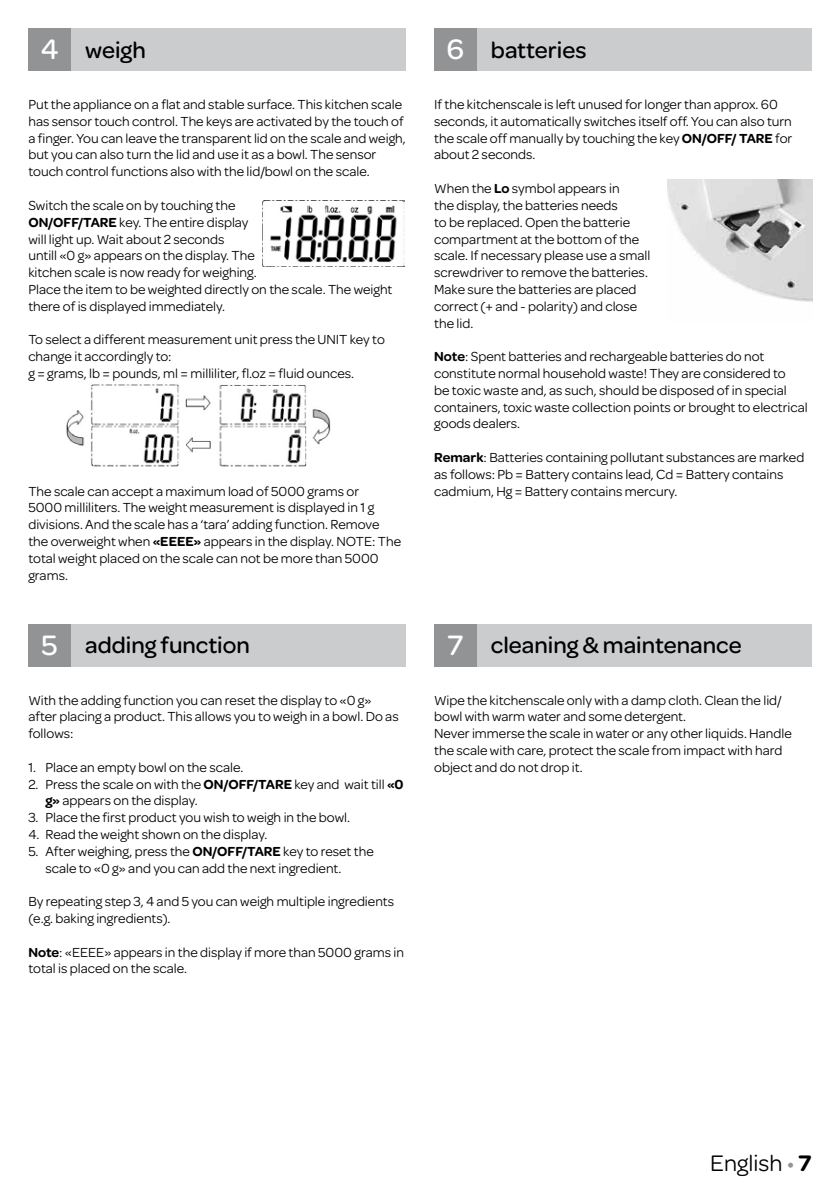
<style>
.page{position:relative;width:840px;height:1191px;background:#fff}
.page>*{position:absolute;margin:0;border:0;box-sizing:border-box;transform-origin:0 0}
.t1{font:500 24px "Omnes";color:#000}
.t2{font:24px "Omnes";color:#000}
.t3{font:14px/16.8px "Omnes";color:#000}
.s1{font-size:30px;color:#fff}
.s2{font-weight:600}
.s3{color:#929395}
</style>
<div class="page">
<div style="left:57px;top:28px;width:348px;height:43px;background:#cacccd"></div>
<div style="left:28px;top:28px;width:43px;height:43px;background:#929395"></div>
<div style="left:57px;top:624px;width:348px;height:42px;background:#cacccd"></div>
<div style="left:28px;top:624px;width:43px;height:42px;background:#929395"></div>
<div style="left:462px;top:28px;width:349px;height:43px;background:#cacccd"></div>
<div style="left:434px;top:28px;width:42px;height:43px;background:#929395"></div>
<div style="left:462px;top:624px;width:349px;height:42px;background:#cacccd"></div>
<div style="left:434px;top:624px;width:42px;height:42px;background:#929395"></div>
<img style="left:262px;top:201px;width:142px;height:65px">
<img style="left:66px;top:384px;width:265px;height:82px">
<img style="left:667px;top:179px;width:144px;height:123px">
<h1 class="t1" style="left:41px;top:33px;width:106px"><span class="s1">4</span> weigh</h1>
<p class="t3" style="left:28px;top:95px;width:379px">Put the appliance on a flat and stable surface. This kitchen scale has sensor touch control. The keys are activated by the touch of a finger. You can leave the transparent lid on the scale and weigh, but you can also turn the lid and use it as a bowl. The sensor touch control functions also with the lid/bowl on the scale.</p>
<p class="t3" style="left:28px;top:196px;width:365px">Switch the scale on by touching the<br><span class="s2">ON/OFF/TARE</span> key. The entire display<br>will light up. Wait about 2 seconds<br>untill «0 g» appears on the display. The<br>kitchen scale is now ready for weighing.<br>Place the item to be weighted directly on the scale. The weight there of is displayed immediately.</p>
<p class="t3" style="left:28px;top:330px;width:358px">To select a different measurement unit press the UNIT key to change it accordingly to:<br>g = grams, lb = pounds, ml = milliliter, fl.oz = fluid ounces.</p>
<p class="t3" style="left:28px;top:482px;width:374px">The scale can accept a maximum load of 5000 grams or<br>5000 milliliters. The weight measurement is displayed in 1 g divisions. And the scale has a ‘tara’ adding function. Remove the overweight when <span class="s2">«EEEE»</span> appears in the display. NOTE: The total weight placed on the scale can not be more than 5000 grams.</p>
<h1 class="t1" style="left:42px;top:629px;width:210px"><span class="s1">5</span> adding function</h1>
<p class="t3" style="left:28px;top:690px;width:371px">With the adding function you can reset the display to «0 g» after placing a product. This allows you to weigh in a bowl. Do as follows:</p>
<p class="t3" style="left:28px;top:758px;width:216px">1. Place an empty bowl on the scale.</p>
<p class="t3" style="left:45px;top:774px;width:359px;text-indent:-17px">2. Press the scale on with the <span class="s2">ON/OFF/TARE</span> key and wait till <span class="s2">«0 g»</span> appears on the display.</p>
<p class="t3" style="left:28px;top:808px;width:323px">3. Place the first product you wish to weigh in the bowl.</p>
<p class="t3" style="left:28px;top:825px;width:240px">4. Read the weight shown on the display.</p>
<p class="t3" style="left:45px;top:842px;width:330px;text-indent:-17px">5. After weighing, press the <span class="s2">ON/OFF/TARE</span> key to reset the scale to «0 g» and you can add the next ingredient.</p>
<p class="t3" style="left:28px;top:892px;width:367px">By repeating step 3, 4 and 5 you can weigh multiple ingredients (e.g. baking ingredients).</p>
<p class="t3" style="left:28px;top:942px;width:377px"><span class="s2">Note</span>: «EEEE» appears in the display if more than 5000 grams in total is placed on the scale.</p>
<h1 class="t1" style="left:446px;top:33px;width:141px"><span class="s1">6</span> batteries</h1>
<p class="t3" style="left:434px;top:95px;width:359px">If the kitchenscale is left unused for longer than approx. 60 seconds, it automatically switches itself off. You can also turn the scale off manually by touching the key <span class="s2">ON/OFF/ TARE</span> for about 2 seconds.</p>
<p class="t3" style="left:434px;top:179px;width:218px">When the <span class="s2">Lo</span> symbol appears in<br>the display, the batteries needs<br>to be replaced. Open the batterie compartment at the bottom of the scale. If necessary please use a small screwdriver to remove the batteries.<br>Make sure the batteries are placed correct (+ and - polarity) and close the lid.</p>
<p class="t3" style="left:434px;top:347px;width:375px"><span class="s2">Note</span>: Spent batteries and rechargeable batteries do not constitute normal household waste! They are considered to<br>be toxic waste and, as such, should be disposed of in special containers, toxic waste collection points or brought to electrical goods dealers.</p>
<p class="t3" style="left:434px;top:448px;width:371px"><span class="s2">Remark</span>: Batteries containing pollutant substances are marked as follows: Pb = Battery contains lead, Cd = Battery contains cadmium, Hg = Battery contains mercury.</p>
<h1 class="t1" style="left:447px;top:629px;width:295px"><span class="s1">7</span> cleaning &amp; maintenance</h1>
<p class="t3" style="left:434px;top:690px;width:359px">Wipe the kitchenscale only with a damp cloth. Clean the lid/ bowl with warm water and some detergent.<br>Never immerse the scale in water or any other liquids. Handle the scale with care, protect the scale from impact with hard object and do not drop it.</p>
<h1 class="t2" style="left:710px;top:1146px;width:103px">English <span class="s3">•</span> <span class="s2">7</span></h1>
</div>
